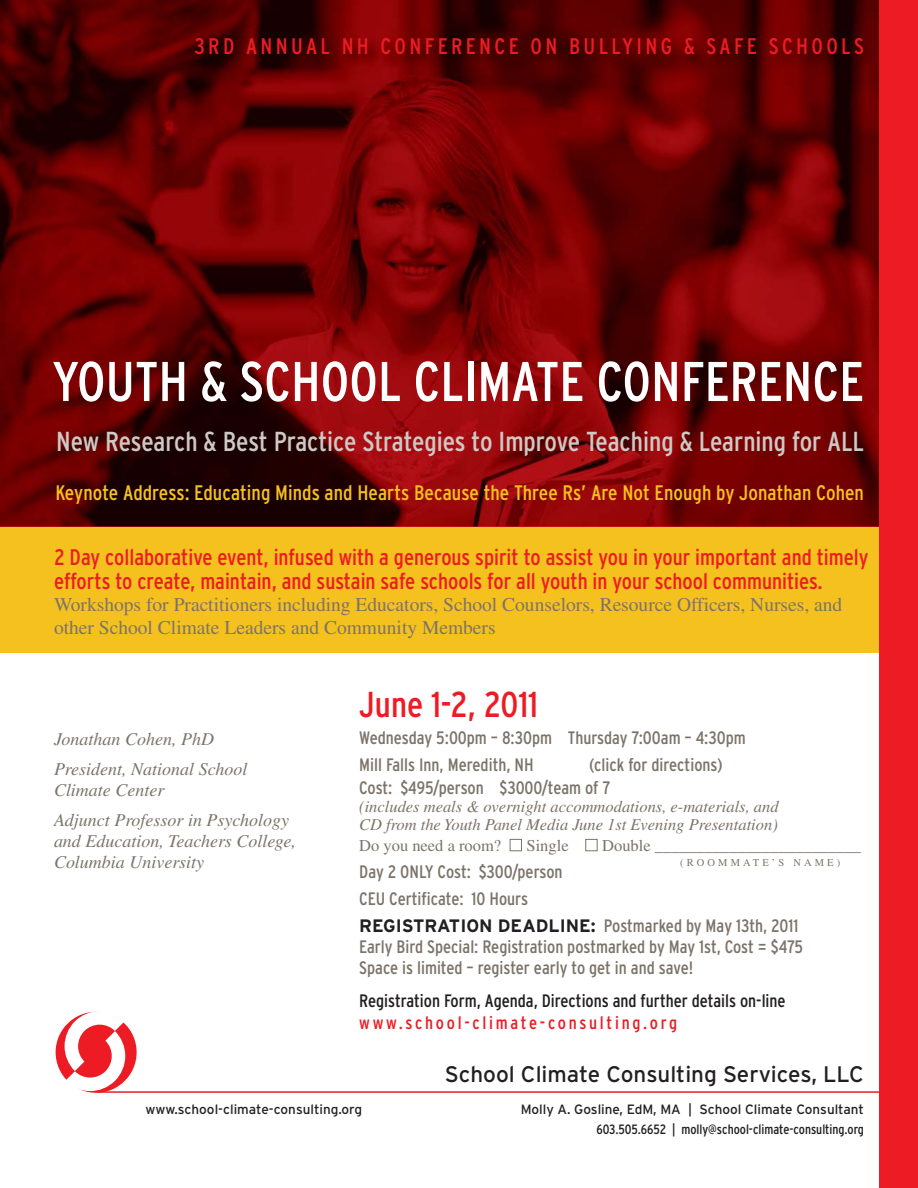
<style>
.page{position:relative;width:918px;height:1188px;background:#fff}
.page>*{position:absolute;margin:0;border:0;box-sizing:border-box;transform-origin:0 0}
.t1{font:condensed 55.8px "Interstate";color:#fff}
.t2{font:condensed 36px "Interstate";color:#ed1c24}
.t3{font:condensed 27.45px "Interstate";color:#cdc9c5}
.t4{font:condensed 22.5px/24px "Interstate";color:#ed1c24}
.t5{font:condensed 22.5px "Interstate";letter-spacing:.15em;color:#ed1c24}
.t6{font:22.5px "Interstate";color:#231f20}
.t7{font:condensed 21px "Interstate";letter-spacing:.005em;color:#f5c11e}
.t8{font:19.5px/23.4px "Times";color:#7c7469}
.t9{font:condensed 18px/27px "Interstate";color:#7c7469}
.t10{font:italic 18px/30px "Times";color:#7c7469}
.t11{font:condensed 18px "Interstate";color:#231f20}
.t12{font:condensed 18px "Interstate";letter-spacing:.15em;color:#ed1c24}
.t13{font:italic 16.5px/18px "Times";color:#7c7469}
.t14{font:16.5px "Times";color:#7c7469}
.t15{font:13.5px "Interstate";color:#231f20}
.t16{font:condensed 13.5px "Interstate";color:#231f20}
.t17{font:10.5px "Times";letter-spacing:.3em;color:#7c7469}
.s1{color:#fff}
.s2{font-weight:700;font-stretch:normal;color:#231f20}
</style>
<div class="page">
<div style="left:0;top:520px;width:898px;height:133px;background:#f5c11e"></div>
<svg style="left:54px;top:1010px;width:84px;height:84px"></svg>
<div style="left:56px;top:1012px;width:81px;height:81px;background:#ed1c24;border-radius:50%"></div>
<svg style="left:65px;top:1011px;width:60px;height:80px"></svg>
<hr style="left:97px;top:1091px;width:807px;height:2px;background:#ed1c24">
<img style="left:0;top:0;width:879px;height:527px">
<div style="left:879px;top:0;width:39px;height:1188px;background:#ed1c24"></div>
<img style="left:2px;top:28px;width:877px;height:119px">
<p class="t5" style="left:194px;top:38px;width:671px">3RD ANNUAL NH CONFERENCE ON BULLYING &amp; SAFE SCHOOLS</p>
<h1 class="t1" style="left:52px;top:360px;width:814px">YOUTH &amp; SCHOOL CLIMATE CONFERENCE</h1>
<h3 class="t3" style="left:56px;top:431px;width:809px">New Research &amp; Best Practice Strategies to Improve Teaching &amp; Learning for ALL</h3>
<p class="t7" style="left:55px;top:485px;width:810px">Keynote Address: Educating Minds and Hearts Because the Three Rs’ Are Not Enough by Jonathan Cohen</p>
<p class="t4" style="left:54px;top:547px;width:816px">2 Day collaborative event, infused with a generous spirit to assist you in your important and timely efforts to create, maintain, and sustain safe schools for all youth in your school communities.</p>
<p class="t8" style="left:54px;top:595px;width:790px">Workshops for Practitioners including Educators, School Counselors, Resource Officers, Nurses, and other School Climate Leaders and Community Members</p>
<p class="t10" style="left:54px;top:726px;width:195px">Jonathan Cohen, PhD<br>President, National School</p>
<p class="t10" style="left:54px;top:777px;width:237px">Climate Center<br>Adjunct Professor in Psychology</p>
<p class="t10" style="left:54px;top:832px;width:243px;line-height:21px">and Education, Teachers College,<br>Columbia University</p>
<h2 class="t2" style="left:359px;top:691px;width:180px">June 1-2, 2011</h2>
<p class="t9" style="left:359px;top:726px;width:388px">Wednesday 5:00pm – 8:30pm Thursday 7:00am – 4:30pm<br>Mill Falls Inn, Meredith, NH</p>
<p class="t9" style="left:359px;top:755px;width:365px;line-height:22.5px;text-indent:230px">(click for directions)<br>Cost: $495/person $3000/team of 7</p>
<p class="t13" style="left:359px;top:799px;width:421px">(includes meals &amp; overnight accommodations, e-materials, and<br>CD from the Youth Panel Media June 1st Evening Presentation)</p>
<p class="t14" style="left:359px;top:839px;width:503px">Do you need a room? <span class="s1">■</span> Single <span class="s1">■</span> Double _________________________</p>
<p class="t9" style="left:359px;top:859px;width:441px">Day 2 ONLY Cost: $300/person<br>CEU Certificate: 10 Hours<br><span class="s2">REGISTRATION DEADLINE:</span> Postmarked by May 13th, 2011</p>
<p class="t9" style="left:359px;top:937px;width:445px;line-height:21px">Early Bird Special: Registration postmarked by May 1st, Cost = $475<br>Space is limited – register early to get in and save!</p>
<p class="t11" style="left:359px;top:994px;width:428px">Registration Form, Agenda, Directions and further details on-line</p>
<p class="t12" style="left:359px;top:1016px;width:319px">www.school-climate-consulting.org</p>
<p class="t17" style="left:680px;top:859px;width:162px">(ROOMMATE’S NAME)</p>
<p class="t6" style="left:445px;top:1066px;width:421px">School Climate Consulting Services, LLC</p>
<p class="t15" style="left:146px;top:1104px;width:218px">www.school-climate-consulting.org</p>
<p class="t15" style="left:521px;top:1104px;width:345px">Molly A. Gosline, EdM, MA | School Climate Consultant</p>
<p class="t16" style="left:597px;top:1124px;width:269px">603.505.6652 | molly@school-climate-consulting.org</p>
</div>
